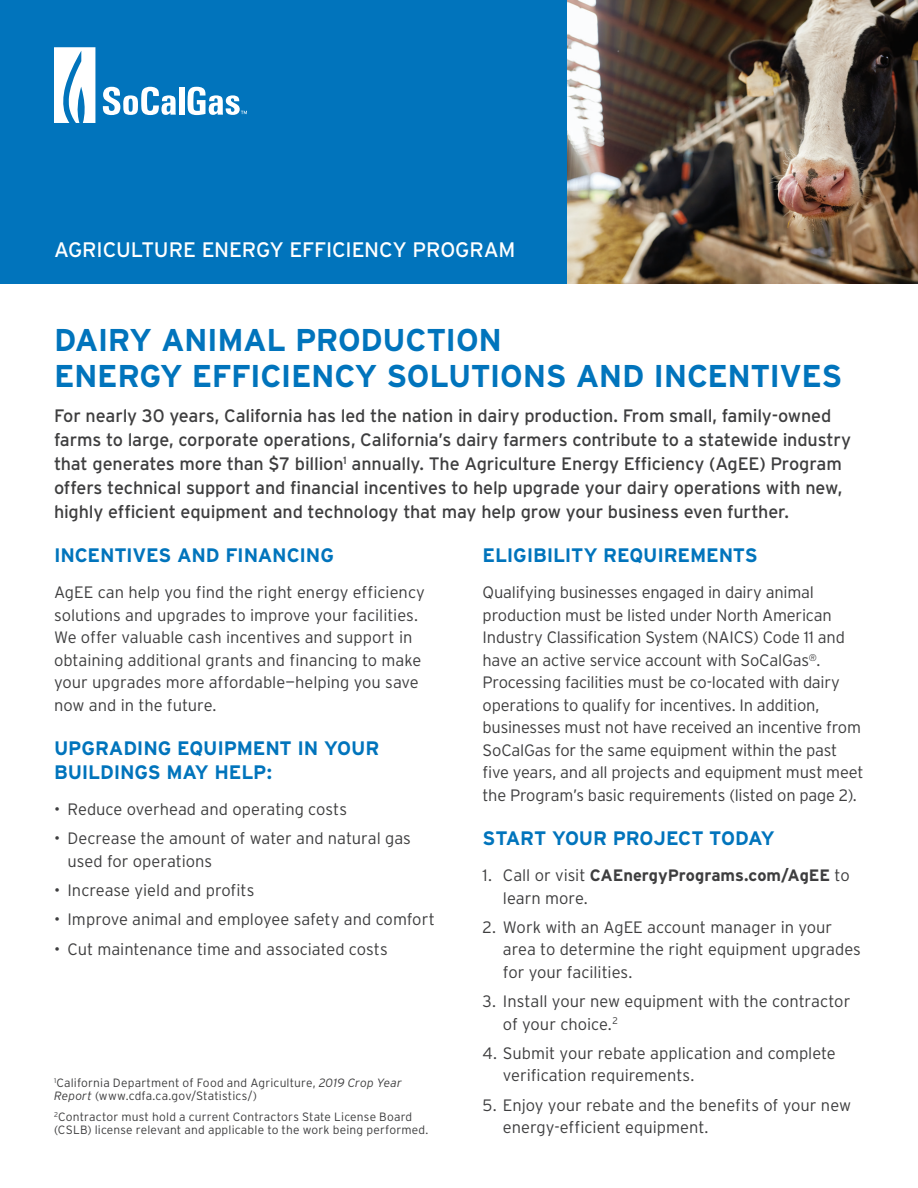
<style>
.page{position:relative;width:918px;height:1188px;background:#fff}
.page>*{position:absolute;margin:0;border:0;box-sizing:border-box;transform-origin:0 0}
.t1{font:700 31.5px/36px "Interstate";letter-spacing:-.015em;color:#0174bc}
.Program_Name{font:21px "Interstate";letter-spacing:-.01em;color:#fff}
.S1{font:700 19.5px/24px "Interstate";letter-spacing:-.01em;color:#0174bc}
.Body_opening{font:18px/24px "Interstate";letter-spacing:-.01em;color:#3e3e3f}
.Body{font:300 16.5px/22.5px "Interstate";letter-spacing:-.01em;color:#3e3e3f}
.discalimer{font:300 12px/13.5px "Interstate";letter-spacing:.015em;color:#3e3e3f}
.s1{font-weight:700}
.s2{font-style:italic}
</style>
<div class="page">
<div style="left:0;top:0;width:567px;height:284px;background:#0174bc"></div>
<img style="left:567px;top:0;width:351px;height:284px">
<svg style="left:54px;top:47px;width:41px;height:76px"></svg>
<svg style="left:103px;top:87px;width:73px;height:28px"></svg>
<div style="left:179px;top:87px;width:5px;height:28px;background:#fff"></div>
<svg style="left:188px;top:87px;width:59px;height:28px"></svg>
<p class="Program_Name" style="left:54px;top:236px;width:463px">AGRICULTURE ENERGY EFFICIENCY PROGRAM</p>
<h1 class="t1" style="left:54px;top:322px;width:790px">DAIRY ANIMAL PRODUCTION<br>ENERGY EFFICIENCY SOLUTIONS AND INCENTIVES</h1>
<p class="Body_opening" style="left:54px;top:404px;width:799px">For nearly 30 years, California has led the nation in dairy production. From small, family-owned farms to large, corporate operations, California’s dairy farmers contribute to a statewide industry that generates more than $7 billion<sup>1</sup> annually. The Agriculture Energy Efficiency (AgEE) Program offers technical support and financial incentives to help upgrade your dairy operations with new, highly efficient equipment and technology that may help grow your business even further.</p>
<p class="S1" style="left:54px;top:543px;width:281px">INCENTIVES AND FINANCING</p>
<p class="Body" style="left:54px;top:581px;width:373px">AgEE can help you find the right energy efficiency solutions and upgrades to improve your facilities.<br>We offer valuable cash incentives and support in obtaining additional grants and financing to make your upgrades more affordable—helping you save now and in the future.</p>
<p class="S1" style="left:54px;top:736px;width:327px">UPGRADING EQUIPMENT IN YOUR<br>BUILDINGS MAY HELP:</p>
<p class="Body" style="left:54px;top:798px;width:295px">• Reduce overhead and operating costs</p>
<p class="Body" style="left:68px;top:827px;width:345px;text-indent:-14px">• Decrease the amount of water and natural gas used for operations</p>
<p class="Body" style="left:54px;top:879px;width:202px">• Increase yield and profits</p>
<p class="Body" style="left:54px;top:908px;width:382px">• Improve animal and employee safety and comfort</p>
<p class="Body" style="left:54px;top:938px;width:335px">• Cut maintenance time and associated costs</p>
<p class="S1" style="left:483px;top:543px;width:277px">ELIGIBILITY REQUIREMENTS</p>
<p class="Body" style="left:483px;top:581px;width:382px">Qualifying businesses engaged in dairy animal production must be listed under North American Industry Classification System (NAICS) Code 11 and have an active service account with SoCalGas<sup>®</sup>.<br>Processing facilities must be co-located with dairy operations to qualify for incentives. In addition, businesses must not have received an incentive from SoCalGas for the same equipment within the past five years, and all projects and equipment must meet the Program’s basic requirements (listed on page 2).</p>
<p class="S1" style="left:483px;top:826px;width:294px">START YOUR PROJECT TODAY</p>
<p class="Body" style="left:503px;top:864px;width:348px;text-indent:-20px">1. Call or visit <span class="s1">CAEnergyPrograms.com/AgEE</span> to learn more.</p>
<p class="Body" style="left:503px;top:916px;width:360px;text-indent:-20px">2. Work with an AgEE account manager in your area to determine the right equipment upgrades for your facilities.</p>
<p class="Body" style="left:503px;top:990px;width:349px;text-indent:-20px">3. Install your new equipment with the contractor of your choice.<sup>2</sup></p>
<p class="Body" style="left:503px;top:1042px;width:335px;text-indent:-20px">4. Submit your rebate application and complete verification requirements.</p>
<p class="Body" style="left:503px;top:1094px;width:350px;text-indent:-20px">5. Enjoy your rebate and the benefits of your new energy-efficient equipment.</p>
<p class="discalimer" style="left:54px;top:1076px;width:350px"><sup>1</sup>California Department of Food and Agriculture, <span class="s2">2019 Crop Year<br>Report</span> (www.cdfa.ca.gov/Statistics/)</p>
<p class="discalimer" style="left:54px;top:1109px;width:376px"><sup>2</sup>Contractor must hold a current Contractors State License Board (CSLB) license relevant and applicable to the work being performed.</p>
</div>
